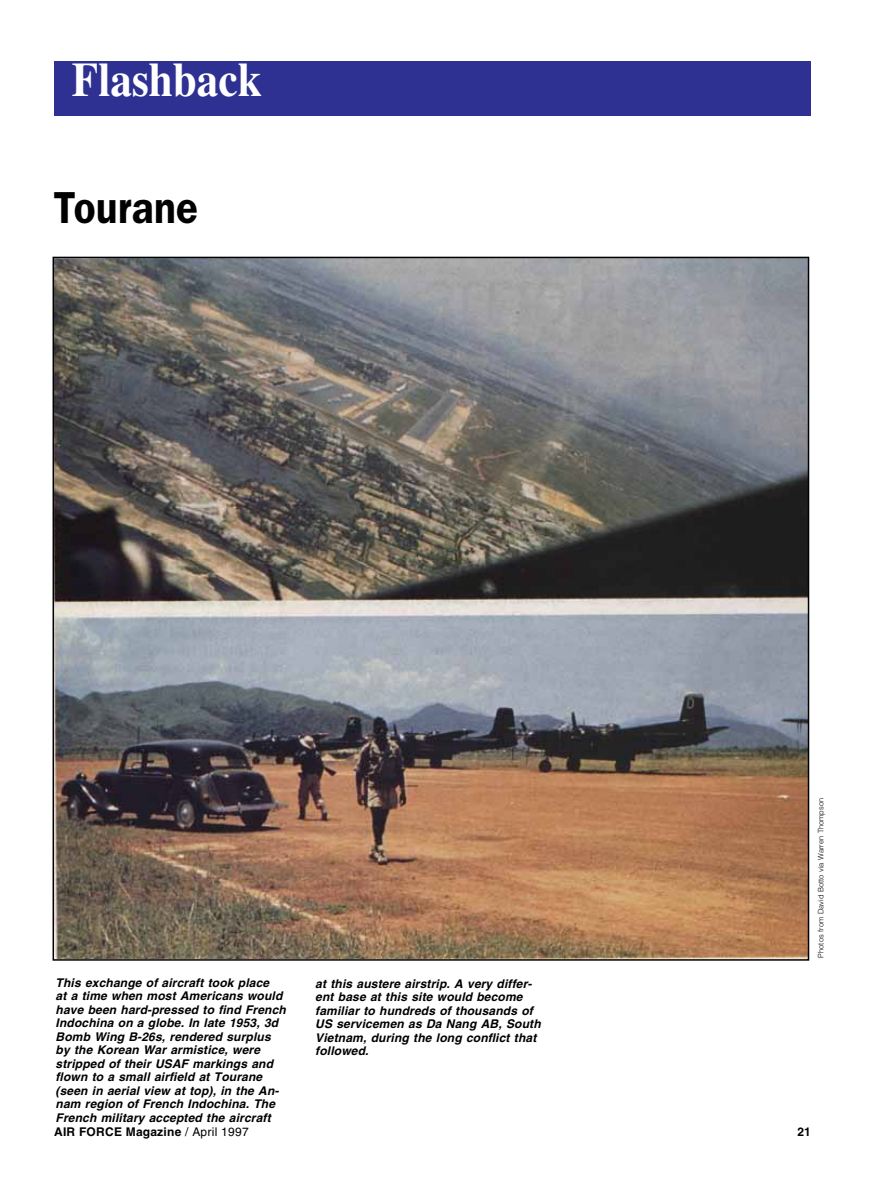
<style>
.page{position:relative;width:883px;height:1180px;background:#fff}
.page>*{position:absolute;margin:0;border:0;box-sizing:border-box;transform-origin:0 0}
.t1{font:700 48px "Times";color:#fff;scale:.9 1}
.t2{font:600 45px "Franklin Gothic";letter-spacing:.005em;color:#000;scale:.9 1}
.t3{font:italic 700 12px/13.5px "Helvetica";letter-spacing:.015em;color:#000}
.t4{font:700 12px "Helvetica";letter-spacing:.02em;color:#000}
.t5{font:300 7.5px "Helvetica";letter-spacing:.005em;color:#000}
.s1{font-weight:400}
</style>
<div class="page">
<div style="left:54px;top:62px;width:756px;height:54px;background:#2e3192"></div>
<img style="left:55px;top:259px;width:750px;height:698px">
<h1 class="t1" style="left:72px;top:51px;width:212px">Flashback</h1>
<h2 class="t2" style="left:54px;top:181px;width:162px">Tourane</h2>
<p class="t3" style="left:56px;top:975px;width:232px">This exchange of aircraft took place<br>at a time when most Americans would have been hard-pressed to find French Indochina on a globe. In late 1953, 3d Bomb Wing B-26s, rendered surplus by the Korean War armistice, were stripped of their USAF markings and flown to a small airfield at Tourane (seen in aerial view at top), in the An&shy;nam region of French Indochina. The French military accepted the aircraft</p>
<p class="t3" style="left:315px;top:976px;width:227px">at this austere airstrip. A very differ&shy;ent base at this site would become familiar to hundreds of thousands of<br>US servicemen as Da Nang AB, South<br>Vietnam, during the long conflict that followed.</p>
<p class="t4" style="left:54px;top:1123px;width:196px">AIR FORCE Magazine <span class="s1">/ April 1997</span></p>
<p class="t4" style="left:797px;top:1123px;width:15px">21</p>
<p class="t5" style="left:815px;top:957px;width:161px;rotate:-90deg">Photos from David Botto via Warren Thompson</p>
</div>
